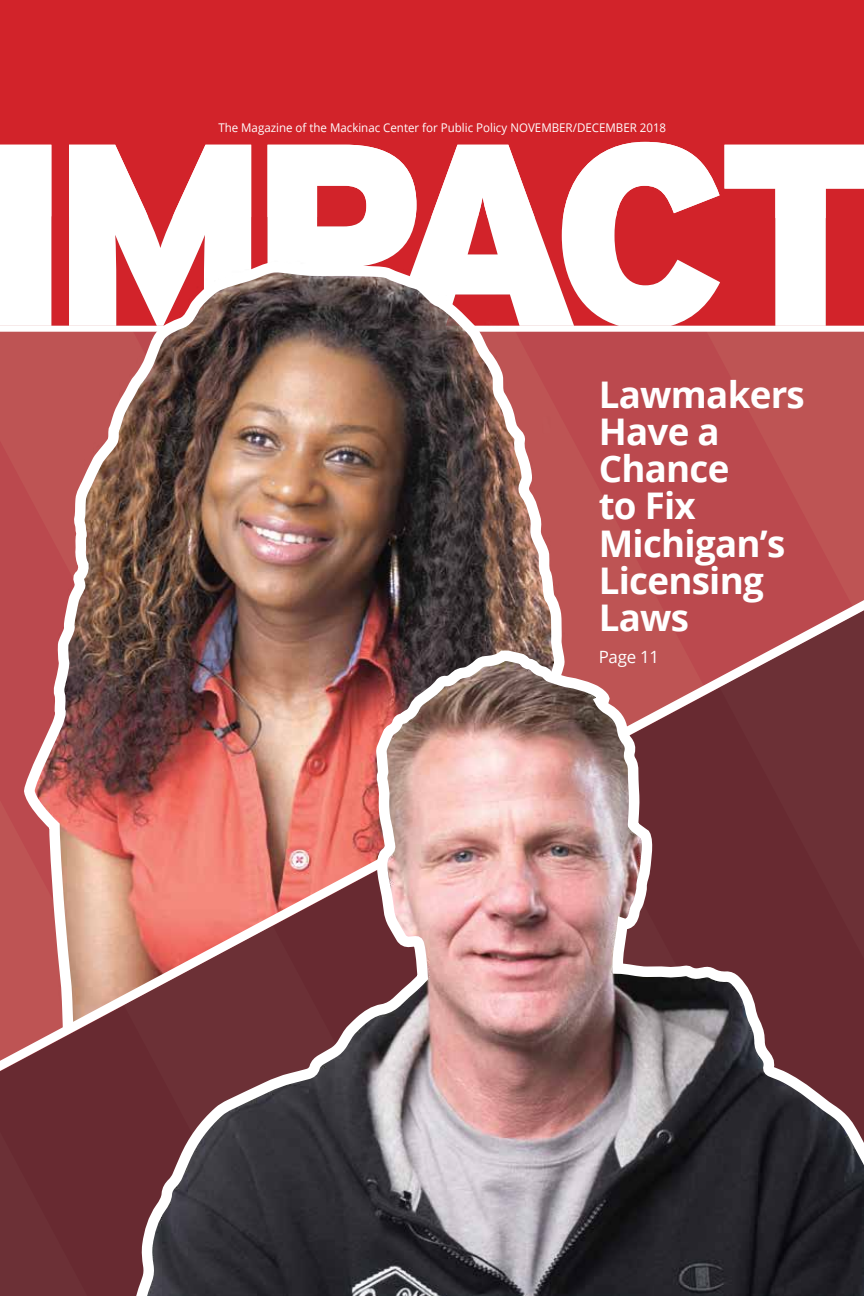
<style>
.page{position:relative;width:864px;height:1296px;background:#fff}
.page>*{position:absolute;margin:0;border:0;box-sizing:border-box;transform-origin:0 0}
.t1{font:700 36.75px/37.2px "Open Sans";letter-spacing:-.02em;color:#fff}
.t2{font:16.95px "Open Sans";letter-spacing:-.015em;color:#fff}
.t3{font:12px "Open Sans";color:#fff;scale:.96 1}
</style>
<div class="page">
<div style="left:0;top:0;width:864px;height:142px;background:#d2232a"></div>
<svg style="left:0;top:142px;width:864px;height:86px"></svg>
<img style="left:51px;top:228px;width:813px;height:52px">
<svg style="left:51px;top:256px;width:519px;height:24px"></svg>
<img style="left:0;top:280px;width:864px;height:1016px">
<p class="t3" style="left:218px;top:119px;width:468px">The Magazine of the Mackinac Center for Public Policy NOVEMBER/DECEMBER 2018</p>
<h1 class="t1" style="left:599px;top:375px;width:208px">Lawmakers<br>Have a<br>Chance<br>to Fix<br>Michigan’s<br>Licensing<br>Laws</h1>
<h2 class="t2" style="left:599px;top:645px;width:62px">Page 11</h2>
</div>
